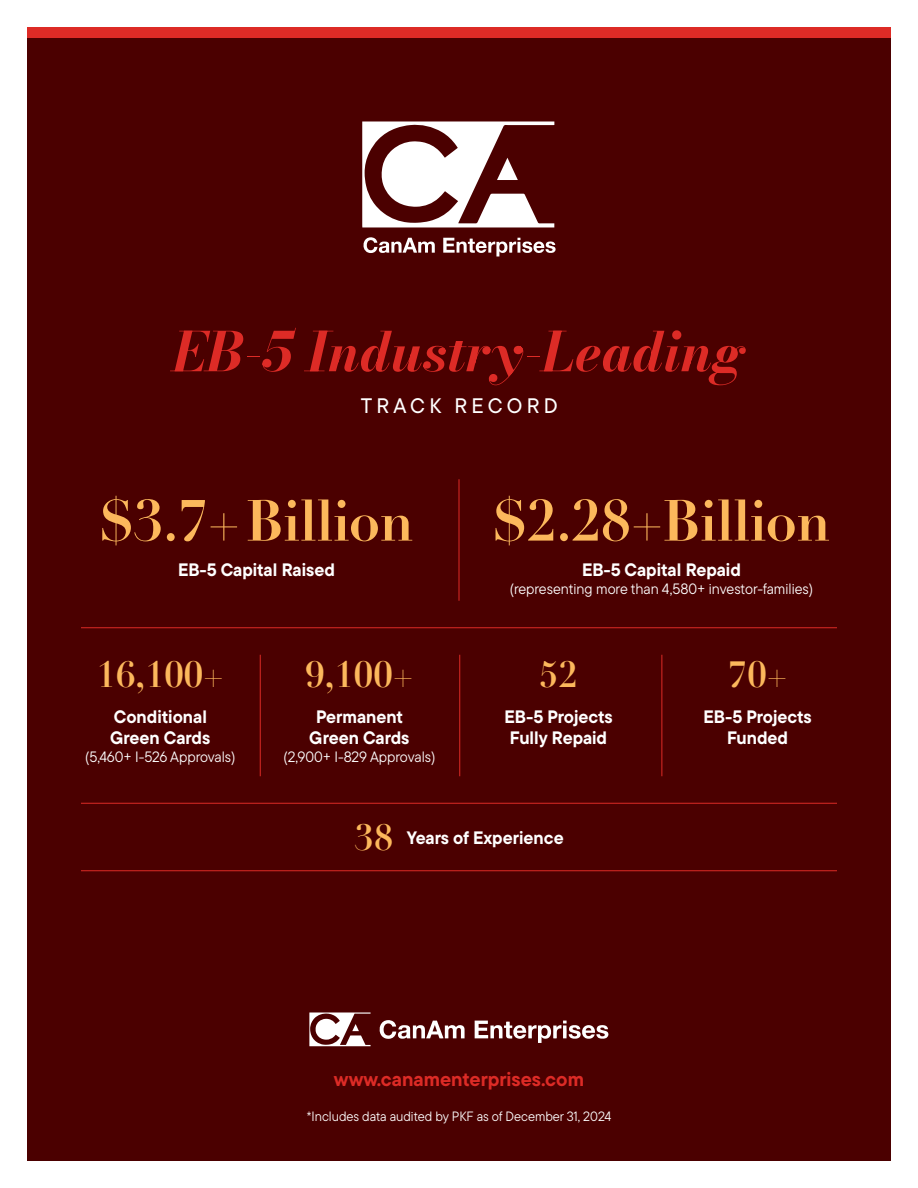
<style>
.page{position:relative;width:918px;height:1188px;background:#fff}
.page>*{position:absolute;margin:0;border:0;box-sizing:border-box;transform-origin:0 0}
.t1{font:700 57px "Didot LT Std";letter-spacing:-.015em;color:#fcb85c}
.t2{font:italic 700 54px "Bodoni Moda 18 pt";color:#dd2b26}
.t3{font:700 36px "Didot LT Std";color:#fcb85c}
.t4{font:500 21px "TT Commons Pro";letter-spacing:.2em;color:#fff}
.t5{font:700 19.5px "TT Commons Pro";color:#dd2b26}
.t6{font:700 18px/21.6px "TT Commons Pro";color:#fff;text-align:center}
.t7{font:15px "TT Commons Pro";color:#fff}
.t8{font:13.5px "TT Commons Pro";color:#fff}
</style>
<div class="page">
<div style="left:27px;top:27px;width:864px;height:1134px;background:#4b0000"></div>
<svg style="left:309px;top:1012px;width:62px;height:34px"></svg>
<svg style="left:379px;top:1020px;width:86px;height:19px"></svg>
<svg style="left:475px;top:1021px;width:134px;height:22px"></svg>
<svg style="left:363px;top:237px;width:193px;height:19px"></svg>
<svg style="left:362px;top:122px;width:192px;height:105px"></svg>
<hr style="left:81px;top:870px;width:756px;height:1px;background:#dd2b26">
<hr style="left:81px;top:803px;width:756px;height:1px;background:#dd2b26">
<hr style="left:662px;top:655px;width:1px;height:121px;background:#dd2b26">
<hr style="left:459px;top:655px;width:1px;height:121px;background:#dd2b26">
<hr style="left:260px;top:655px;width:1px;height:121px;background:#dd2b26">
<hr style="left:81px;top:627px;width:756px;height:1px;background:#dd2b26">
<hr style="left:459px;top:479px;width:1px;height:122px;background:#dd2b26">
<div style="left:27px;top:27px;width:864px;height:11px;background:#dd2b26"></div>
<p class="t2" style="left:173px;top:315px;width:574px">EB-5 Industry-Leading</p>
<p class="t4" style="left:361px;top:391px;width:199px">TRACK RECORD</p>
<p class="t1" style="left:99px;top:485px;width:316px">$3.7+Billion</p>
<p class="t6" style="left:178px;top:558px;width:158px">EB-5 Capital Raised</p>
<p class="t3" style="left:97px;top:653px;width:129px">16,100+</p>
<p class="t6" style="left:110px;top:705px;width:102px;text-align:left">Conditional<br>Green Cards</p>
<p class="t7" style="left:85px;top:746px;width:152px">(5,460+ I-526 Approvals)</p>
<p class="t3" style="left:305px;top:653px;width:109px">9,100+</p>
<p class="t6" style="left:309px;top:705px;width:102px">Permanent<br>Green Cards</p>
<p class="t7" style="left:283px;top:746px;width:154px">(2,900+ I-829 Approvals)</p>
<p class="t1" style="left:492px;top:485px;width:340px">$2.28+Billion</p>
<p class="t6" style="left:582px;top:558px;width:160px">EB-5 Capital Repaid</p>
<p class="t7" style="left:510px;top:578px;width:305px">(representing more than 4,580+ investor-families)</p>
<p class="t3" style="left:539px;top:653px;width:40px">52</p>
<p class="t6" style="left:504px;top:705px;width:110px">EB-5 Projects<br>Fully Repaid</p>
<p class="t3" style="left:728px;top:653px;width:61px">70+</p>
<p class="t6" style="left:704px;top:705px;width:110px">EB-5 Projects<br>Funded</p>
<p class="t3" style="left:355px;top:815px;width:40px">38</p>
<p class="t6" style="left:407px;top:827px;width:158px">Years of Experience</p>
<p class="t5" style="left:334px;top:1064px;width:252px">www.canamenterprises.com</p>
<p class="t8" style="left:307px;top:1106px;width:306px">*Includes data audited by PKF as of December 31, 2024</p>
</div>
